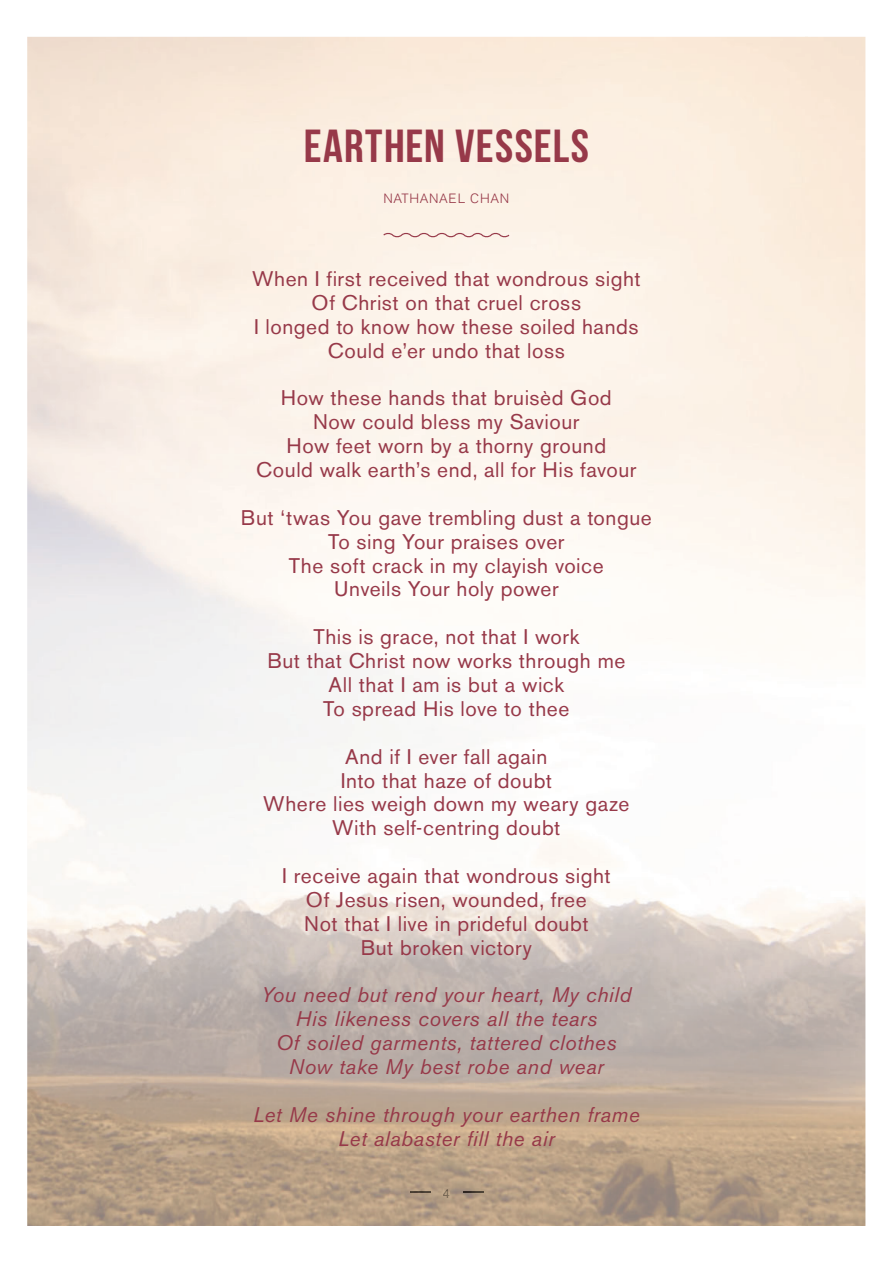
<style>
.page{position:relative;width:893px;height:1263px;background:#fff}
.page>*{position:absolute;margin:0;border:0;box-sizing:border-box;transform-origin:0 0}
.t1{font:46.35px "Bebas Neue";letter-spacing:.025em;color:#973949;scale:1.05 1}
.t2{font:21px/23.9px "Akzidenz Grotesk BE";letter-spacing:.025em;color:#973949;text-align:center}
.t3{font:italic 21px/23.9px "Akzidenz Grotesk BE";letter-spacing:.025em;color:#973949;text-align:center}
.t4{font:300 13.35px "Akzidenz Grotesk BE";letter-spacing:.05em;color:#973949}
.t5{font:300 12.45px "Helvetica Neue";color:#231f20}
</style>
<div class="page">
<img style="left:27px;top:787px;width:780px;height:439px">
<svg style="left:443px;top:1189px;width:6px;height:9px"></svg>
<svg style="left:410px;top:1191px;width:20px;height:1px"></svg>
<svg style="left:463px;top:1191px;width:21px;height:1px"></svg>
<svg style="left:382px;top:231px;width:129px;height:8px"></svg>
<h1 class="t1" style="left:304px;top:119px;width:273px">EARTHEN VESSELS</h1>
<p class="t4" style="left:383px;top:193px;width:127px">NATHANAEL CHAN</p>
<p class="t2" style="left:252px;top:269px;width:390px">When I first received that wondrous sight Of Christ on that cruel cross<br>I longed to know how these soiled hands Could e’er undo that loss</p>
<p class="t2" style="left:256px;top:388px;width:382px">How these hands that bruisèd God<br>Now could bless my Saviour<br>How feet worn by a thorny ground<br>Could walk earth’s end, all for His favour</p>
<p class="t2" style="left:241px;top:508px;width:412px">But ‘twas You gave trembling dust a tongue<br>To sing Your praises over<br>The soft crack in my clayish voice<br>Unveils Your holy power</p>
<p class="t2" style="left:267px;top:627px;width:359px">This is grace, not that I work<br>But that Christ now works through me<br>All that I am is but a wick<br>To spread His love to thee</p>
<p class="t2" style="left:263px;top:747px;width:368px">And if I ever fall again<br>Into that haze of doubt<br>Where lies weigh down my weary gaze<br>With self-centring doubt</p>
<p class="t2" style="left:282px;top:866px;width:330px">I receive again that wondrous sight<br>Of Jesus risen, wounded, free<br>Not that I live in prideful doubt<br>But broken victory</p>
<p class="t3" style="left:261px;top:985px;width:371px">You need but rend your heart, My child His likeness covers all the tears<br>Of soiled garments, tattered clothes Now take My best robe and wear</p>
<p class="t3" style="left:253px;top:1105px;width:388px">Let Me shine through your earthen frame<br>Let alabaster fill the air</p>
<p class="t5" style="left:443px;top:1186px;width:8px">4</p>
</div>
